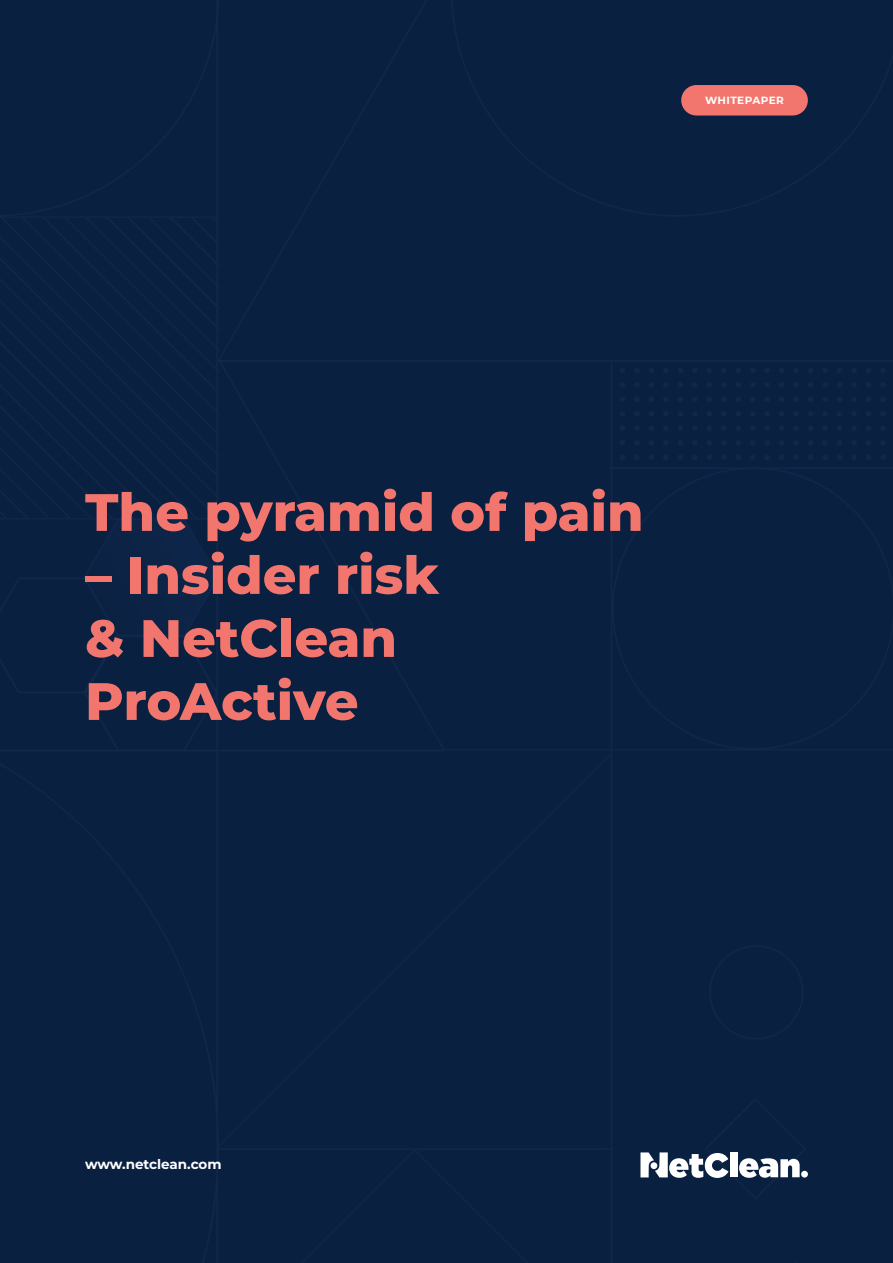
<style>
.page{position:relative;width:893px;height:1263px;background:#0a2040}
.page>*{position:absolute;margin:0;border:0;box-sizing:border-box;transform-origin:0 0}
.t1{font:800 52.5px "Montserrat";color:#f2766d}
.t2{font:700 13.5px "Montserrat";letter-spacing:-.005em;color:#fff}
.t3{font:700 10.5px "Montserrat";letter-spacing:.04em;color:#fff}
</style>
<div class="page">
<div style="left:681px;top:85px;width:127px;height:31px;background:#f2766d;border-radius:15px"></div>
<div style="left:801px;top:1171px;width:7px;height:6px;background:#fff;border-radius:50%"></div>
<div style="left:730px;top:1152px;width:8px;height:25px;background:#fff"></div>
<svg style="left:739px;top:1158px;width:61px;height:20px"></svg>
<svg style="left:640px;top:1152px;width:88px;height:26px"></svg>
<p class="t3" style="left:705px;top:93px;width:80px">WHITEPAPER</p>
<p class="t1" style="left:85px;top:477px;width:560px">The pyramid of pain</p>
<p class="t1" style="left:85px;top:540px;width:356px">– Insider risk</p>
<p class="t1" style="left:85px;top:603px;width:313px">&amp; NetClean</p>
<p class="t1" style="left:85px;top:666px;width:275px">ProActive</p>
<p class="t2" style="left:85px;top:1155px;width:138px">www.netclean.com</p>
</div>
